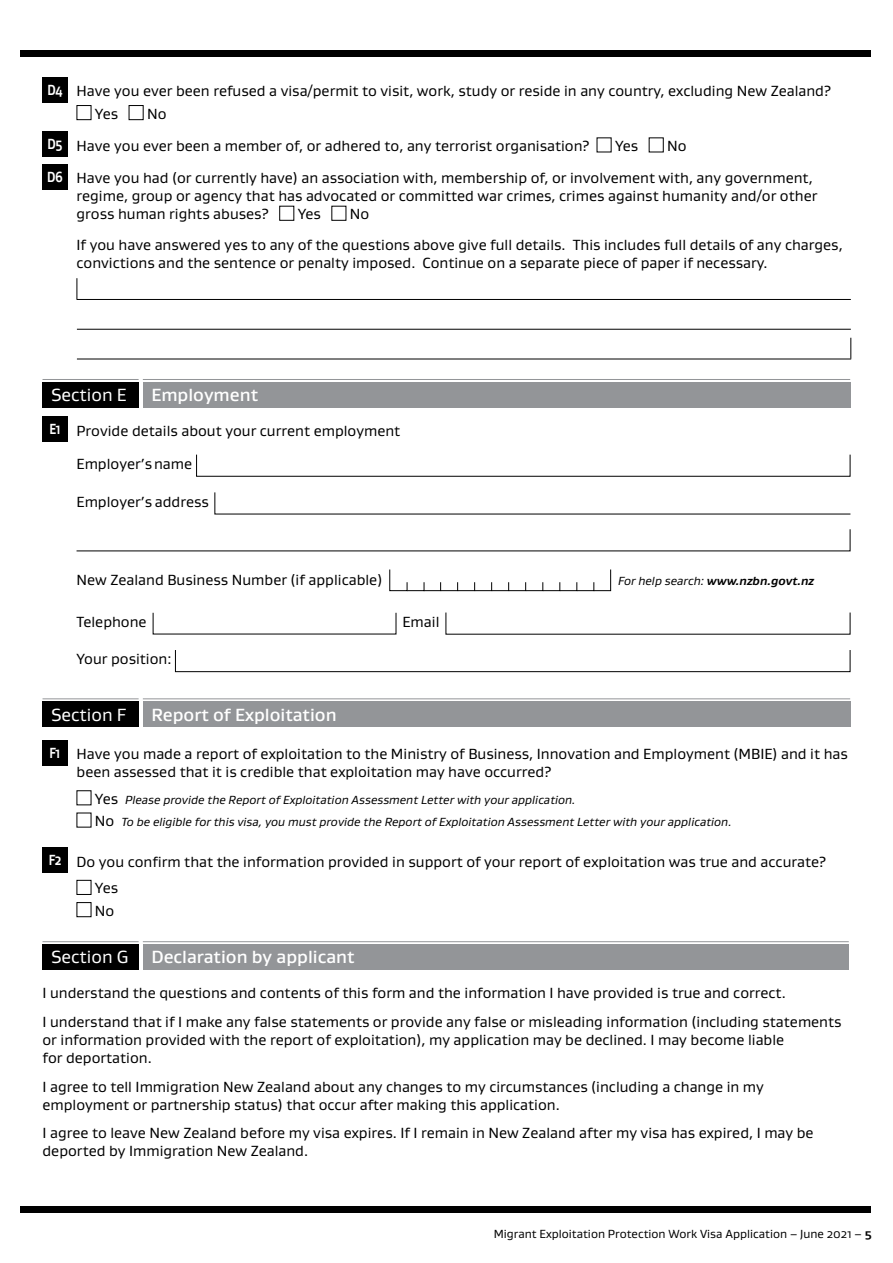
<style>
.page{position:relative;width:893px;height:1263px;background:#fff}
.page>*{position:absolute;margin:0;border:0;box-sizing:border-box;transform-origin:0 0}
.t1{font:500 18px "Gustan";color:#fff}
.t2{font:18px "Gustan";color:#fff}
.t3{font:15px/18px "Gustan";color:#000}
.t4{font:italic 12px/22.2px "Gustan";color:#000}
.t5{font:12px "Gustan";color:#000}
.t6{font:italic 700 12px "Gustan";color:#000}
.s1{font-weight:700;color:#fff}
.s2{font-weight:400}
.s3{font-style:normal;font-size:15px}
.s4{font-weight:700}
</style>
<div class="page">
<div style="left:20px;top:50px;width:850px;height:7px;background:#000"></div>
<div style="left:20px;top:1206px;width:850px;height:7px;background:#000"></div>
<div style="left:43px;top:77px;width:25px;height:25px;background:#000"></div>
<div style="left:77px;top:105px;width:14px;height:15px;border:1px solid #000"></div>
<div style="left:129px;top:105px;width:15px;height:15px;border:1px solid #000"></div>
<div style="left:43px;top:132px;width:25px;height:25px;background:#000"></div>
<div style="left:649px;top:137px;width:15px;height:15px;border:1px solid #000"></div>
<div style="left:43px;top:164px;width:25px;height:25px;background:#000"></div>
<div style="left:279px;top:206px;width:15px;height:15px;border:1px solid #000"></div>
<div style="left:331px;top:206px;width:15px;height:15px;border:1px solid #000"></div>
<svg style="left:77px;top:278px;width:1px;height:21px"></svg>
<hr style="left:77px;top:299px;width:774px;height:1px;background:#000">
<hr style="left:77px;top:329px;width:774px;height:1px;background:#000">
<svg style="left:850px;top:338px;width:1px;height:21px"></svg>
<hr style="left:77px;top:359px;width:774px;height:1px;background:#000">
<div style="left:43px;top:382px;width:96px;height:26px;background:#000"></div>
<hr style="left:43px;top:379px;width:96px;height:1px;background:#939598">
<div style="left:143px;top:382px;width:707px;height:26px;background:#939598"></div>
<hr style="left:143px;top:379px;width:707px;height:1px;background:#939598">
<div style="left:43px;top:417px;width:25px;height:25px;background:#000"></div>
<svg style="left:196px;top:454px;width:655px;height:23px"></svg>
<svg style="left:214px;top:492px;width:637px;height:23px"></svg>
<svg style="left:76px;top:529px;width:775px;height:23px"></svg>
<svg style="left:389px;top:569px;width:222px;height:22px"></svg>
<svg style="left:445px;top:612px;width:406px;height:23px"></svg>
<svg style="left:175px;top:650px;width:676px;height:22px"></svg>
<div style="left:43px;top:702px;width:96px;height:25px;background:#000"></div>
<hr style="left:43px;top:698px;width:96px;height:1px;background:#939598">
<div style="left:143px;top:702px;width:707px;height:25px;background:#939598"></div>
<hr style="left:143px;top:698px;width:707px;height:1px;background:#939598">
<div style="left:43px;top:740px;width:25px;height:25px;background:#000"></div>
<div style="left:43px;top:848px;width:25px;height:25px;background:#000"></div>
<div style="left:77px;top:880px;width:14px;height:15px;border:1px solid #000"></div>
<div style="left:77px;top:902px;width:14px;height:15px;border:1px solid #000"></div>
<div style="left:43px;top:945px;width:96px;height:25px;background:#000"></div>
<hr style="left:43px;top:941px;width:96px;height:1px;background:#939598">
<div style="left:143px;top:945px;width:706px;height:25px;background:#939598"></div>
<hr style="left:143px;top:941px;width:706px;height:1px;background:#939598">
<p class="t3" style="left:95px;top:80px;width:738px;line-height:22.2px;text-indent:-47px"><span class="s1">D4</span> Have you ever been refused a visa/permit to visit, work, study or reside in any country, excluding New Zealand?<br>Yes</p>
<p class="t3" style="left:48px;top:97px;width:544px;line-height:32.2px;text-indent:100px">No<br><span class="s1">D5</span> Have you ever been a member of, or adhered to, any terrorist organisation?</p>
<p class="t3" style="left:47px;top:129px;width:767px;line-height:32.2px;text-indent:620px">No<br><span class="s1">D6</span> Have you had (or currently have) an association with, membership of, or involvement with, any government,</p>
<p class="t3" style="left:77px;top:187px;width:742px">regime, group or agency that has advocated or committed war crimes, crimes against humanity and/or other gross human rights abuses?</p>
<p class="t3" style="left:615px;top:136px;width:25px">Yes</p>
<p class="t3" style="left:77px;top:198px;width:768px;line-height:30.8px;text-indent:273px">No<br>If you have answered yes to any of the questions above give full details. This includes full details of any charges,</p>
<p class="t3" style="left:77px;top:253px;width:693px">convictions and the sentence or penalty imposed. Continue on a separate piece of paper if necessary.</p>
<p class="t3" style="left:298px;top:205px;width:25px">Yes</p>
<p class="t2" style="left:51px;top:383px;width:77px">Section E</p>
<p class="t1" style="left:151px;top:383px;width:108px">Employment</p>
<p class="t3" style="left:49px;top:421px;width:352px"><span class="s1">E1</span> Provide details about your current employment</p>
<p class="t3" style="left:77px;top:455px;width:117px">Employer’s name</p>
<p class="t3" style="left:77px;top:492px;width:134px">Employer’s address</p>
<p class="t3" style="left:77px;top:570px;width:307px">New Zealand Business Number (if applicable)</p>
<p class="t6" style="left:618px;top:573px;width:198px"><span class="s2">For help search:</span> www.nzbn.govt.nz</p>
<p class="t3" style="left:77px;top:612px;width:72px">Telephone</p>
<p class="t3" style="left:402px;top:612px;width:39px">Email</p>
<p class="t3" style="left:77px;top:650px;width:96px">Your position:</p>
<p class="t2" style="left:51px;top:703px;width:77px">Section F</p>
<p class="t1" style="left:151px;top:702px;width:187px">Report of Exploitation</p>
<p class="t3" style="left:77px;top:745px;width:773px;text-indent:-27px"><span class="s1">F1</span> Have you made a report of exploitation to the Ministry of Business, Innovation and Employment (MBIE) and it has been assessed that it is credible that exploitation may have occurred?</p>
<p class="t4" style="left:95px;top:788px;width:638px"><span class="s3">Yes</span> Please provide the Report of Exploitation Assessment Letter with your application.<br><span class="s3">No</span> To be eligible for this visa, you must provide the Report of Exploitation Assessment Letter with your application.</p>
<p class="t3" style="left:95px;top:848px;width:733px;line-height:26.5px;text-indent:-46px"><span class="s1">F2</span> Do you confirm that the information provided in support of your report of exploitation was true and accurate?<br>Yes</p>
<p class="t3" style="left:95px;top:901px;width:21px">No</p>
<p class="t2" style="left:51px;top:945px;width:79px">Section G</p>
<p class="t1" style="left:151px;top:945px;width:205px">Declaration by applicant</p>
<p class="t3" style="left:43px;top:978px;width:801px;line-height:28.7px">I understand the questions and contents of this form and the information I have provided is true and correct.<br>I understand that if I make any false statements or provide any false or misleading information (including statements</p>
<p class="t3" style="left:43px;top:1030px;width:743px">or information provided with the report of exploitation), my application may be declined. I may become liable for deportation.</p>
<p class="t3" style="left:43px;top:1077px;width:723px">I agree to tell Immigration New Zealand about any changes to my circumstances (including a change in my employment or partnership status) that occur after making this application.</p>
<p class="t3" style="left:43px;top:1124px;width:773px">I agree to leave New Zealand before my visa expires. If I remain in New Zealand after my visa has expired, I may be deported by Immigration New Zealand.</p>
<p class="t5" style="left:494px;top:1226px;width:379px">Migrant Exploitation Protection Work Visa Application – June 2021 – <span class="s4">5</span></p>
</div>
